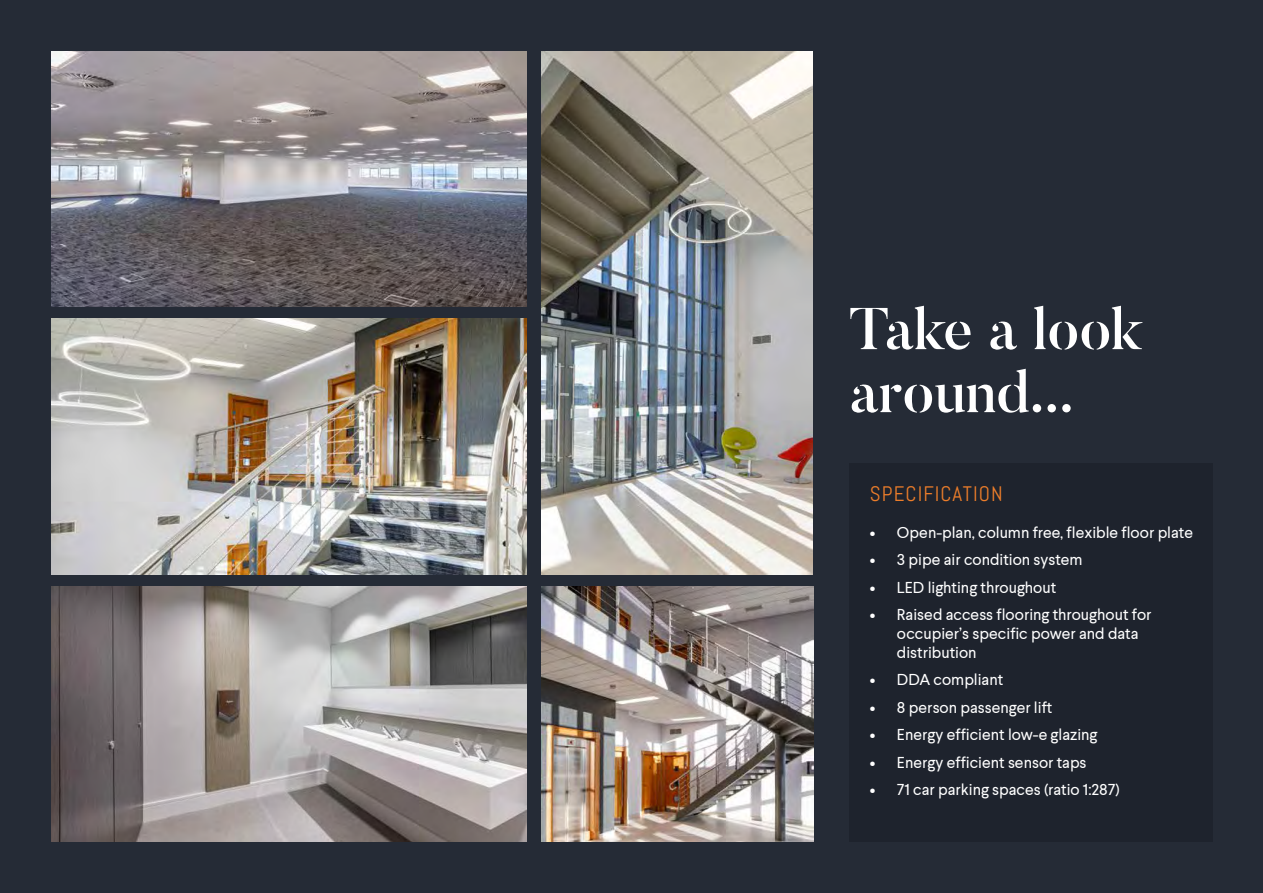
<style>
.page{position:relative;width:1263px;height:893px;background:#252b36}
.page>*{position:absolute;margin:0;border:0;box-sizing:border-box;transform-origin:0 0}
.t1{font:500 58.5px/63px "Butler Stencil";color:#fff}
.t2{font:21px "Abel";letter-spacing:.05em;color:#ec7d2a}
.t3{font:15.75px/18.9px "Larsseit";color:#fff}
</style>
<div class="page">
<div style="left:849px;top:463px;width:363px;height:379px;background:#1e232d"></div>
<img style="left:51px;top:51px;width:475px;height:255px">
<img style="left:51px;top:319px;width:475px;height:255px">
<img style="left:51px;top:587px;width:475px;height:255px">
<img style="left:542px;top:587px;width:272px;height:255px">
<img style="left:542px;top:52px;width:271px;height:522px">
<h1 class="t1" style="left:849px;top:297px;width:295px">Take a look around...</h1>
<h2 class="t2" style="left:870px;top:480px;width:134px">SPECIFICATION</h2>
<p class="t3" style="left:870px;top:523px;width:325px">• Open-plan, column free, flexible floor plate</p>
<p class="t3" style="left:870px;top:550px;width:214px">• 3 pipe air condition system</p>
<p class="t3" style="left:870px;top:578px;width:188px">• LED lighting throughout</p>
<p class="t3" style="left:897px;top:605px;width:256px;text-indent:-27px">• Raised access flooring throughout for occupier’s specific power and data distribution</p>
<p class="t3" style="left:870px;top:670px;width:135px">• DDA compliant</p>
<p class="t3" style="left:870px;top:698px;width:184px">• 8 person passenger lift</p>
<p class="t3" style="left:870px;top:725px;width:229px">• Energy efficient low-e glazing</p>
<p class="t3" style="left:870px;top:753px;width:218px">• Energy efficient sensor taps</p>
<p class="t3" style="left:870px;top:780px;width:251px">• 71 car parking spaces (ratio 1:287)</p>
</div>
